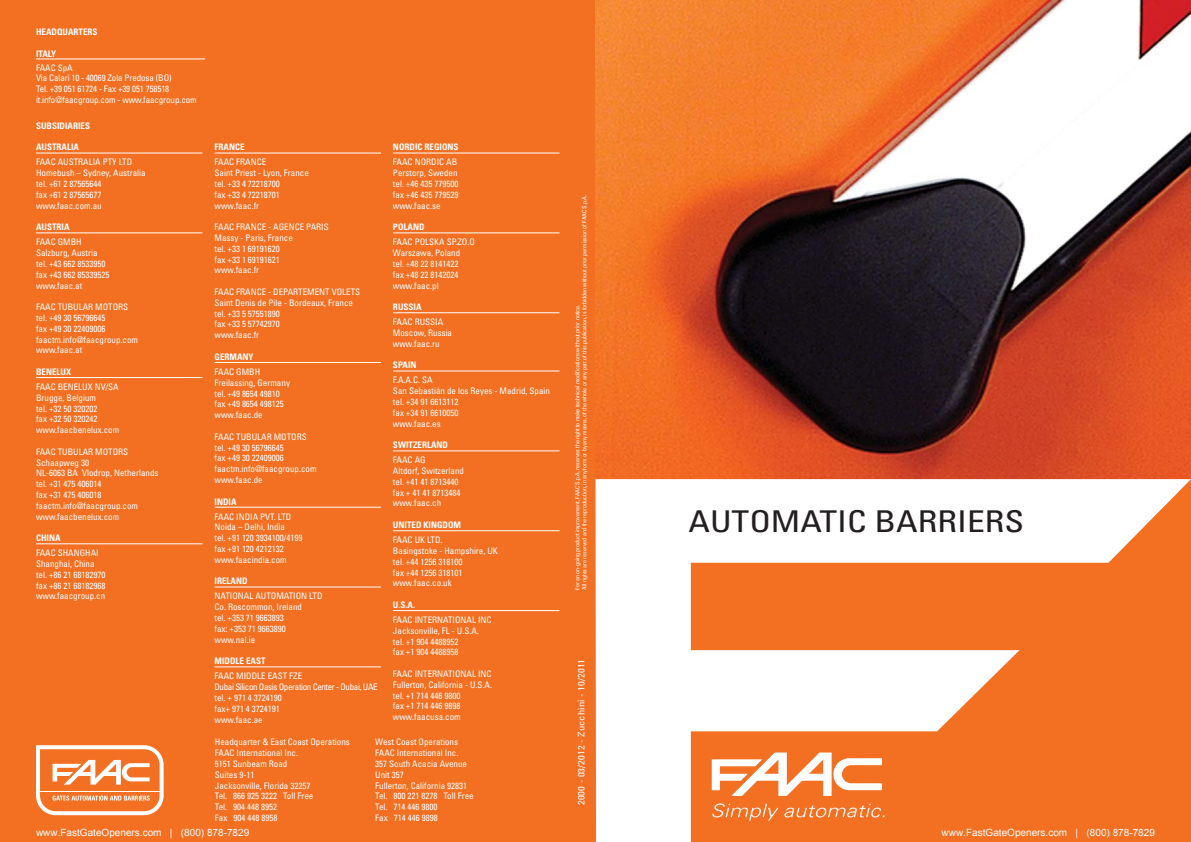
<style>
.page{position:relative;width:1191px;height:842px;background:#f36f21}
.page>*{position:absolute;margin:0;border:0;box-sizing:border-box;transform-origin:0 0}
.t1{font:condensed 30px "Univers LT Std";color:#231f20;scale:1.18 1}
.t2{font:10px "Arial";color:#fff}
.t3{font:condensed 9px/10.8px "Univers LT Std";color:#fff}
.t4{font:700 condensed 9px "Univers LT Std";color:#fff}
.t5{font:condensed 9px "Univers LT Std";color:#fff;scale:1.18 1}
.t6{font:condensed 6px/7px "Univers LT Std";letter-spacing:-.01em;color:#fff}
</style>
<div class="page">
<img style="left:595px;top:0;width:596px;height:479px">
<svg style="left:595px;top:479px;width:596px;height:363px"></svg>
<svg style="left:36px;top:745px;width:128px;height:70px"></svg>
<hr style="left:40px;top:791px;width:120px;height:1px;background:#fff">
<hr style="left:36px;top:153px;width:166px;height:1px;background:#fff">
<hr style="left:36px;top:232px;width:166px;height:1px;background:#fff">
<hr style="left:36px;top:377px;width:166px;height:1px;background:#fff">
<hr style="left:36px;top:543px;width:166px;height:1px;background:#fff">
<hr style="left:214px;top:153px;width:167px;height:1px;background:#fff">
<hr style="left:214px;top:362px;width:167px;height:1px;background:#fff">
<hr style="left:214px;top:507px;width:167px;height:1px;background:#fff">
<hr style="left:214px;top:586px;width:167px;height:1px;background:#fff">
<hr style="left:214px;top:666px;width:167px;height:1px;background:#fff">
<hr style="left:393px;top:153px;width:166px;height:1px;background:#fff">
<hr style="left:393px;top:232px;width:166px;height:1px;background:#fff">
<hr style="left:393px;top:312px;width:166px;height:1px;background:#fff">
<hr style="left:393px;top:370px;width:166px;height:1px;background:#fff">
<hr style="left:393px;top:450px;width:166px;height:1px;background:#fff">
<hr style="left:393px;top:530px;width:166px;height:1px;background:#fff">
<hr style="left:393px;top:610px;width:166px;height:1px;background:#fff">
<hr style="left:36px;top:58px;width:169px;height:1px;background:#fff">
<svg style="left:712px;top:803px;width:66px;height:18px"></svg>
<svg style="left:784px;top:804px;width:100px;height:13px"></svg>
<svg style="left:711px;top:752px;width:171px;height:44px"></svg>
<p class="t4" style="left:36px;top:28px;width:63px">HEADQUARTERS</p>
<p class="t4" style="left:36px;top:50px;width:22px">ITALY</p>
<p class="t3" style="left:36px;top:63px;width:162px">FAAC SpA<br>Via Calari 10 - 40069 Zola Predosa (BO)<br>Tel. +39 051 61724 - Fax +39 051 758518 it.info@faacgroup.com - www.faacgroup.com</p>
<p class="t4" style="left:36px;top:121px;width:56px">SUBSIDIARIES</p>
<p class="t4" style="left:36px;top:143px;width:45px">AUSTRALIA</p>
<p class="t3" style="left:36px;top:157px;width:111px">FAAC AUSTRALIA PTY LTD<br>Homebush – Sydney, Australia tel. +61 2 87565644<br>fax +61 2 87565677 www.faac.com.au</p>
<p class="t4" style="left:36px;top:223px;width:35px">AUSTRIA</p>
<p class="t3" style="left:36px;top:237px;width:75px">FAAC GMBH<br>Salzburg, Austria tel. +43 662 8533950 fax +43 662 85339525 www.faac.at</p>
<p class="t3" style="left:36px;top:302px;width:104px">FAAC TUBULAR MOTORS tel. +49 30 56796645<br>fax +49 30 22409006 faactm.info@faacgroup.com www.faac.at</p>
<p class="t4" style="left:36px;top:367px;width:37px">BENELUX</p>
<p class="t3" style="left:36px;top:382px;width:85px">FAAC BENELUX NV/SA<br>Brugge, Belgium<br>tel. +32 50 320202<br>fax +32 50 320242 www.faacbenelux.com</p>
<p class="t3" style="left:36px;top:447px;width:124px">FAAC TUBULAR MOTORS<br>Schaapweg 30<br>NL-6063 BA Vlodrop, Netherlands tel. +31 475 406014<br>fax +31 475 406018 faactm.info@faacgroup.com www.faacbenelux.com</p>
<p class="t4" style="left:36px;top:534px;width:26px">CHINA</p>
<p class="t3" style="left:36px;top:548px;width:71px">FAAC SHANGHAI<br>Shanghai, China tel. +86 21 68182970 fax +86 21 68182968 www.faacgroup.cn</p>
<p class="t4" style="left:214px;top:143px;width:32px">FRANCE</p>
<p class="t3" style="left:214px;top:157px;width:96px">FAAC FRANCE<br>Saint Priest - Lyon, France tel. +33 4 72218700<br>fax +33 4 72218701 www.faac.fr</p>
<p class="t3" style="left:214px;top:222px;width:116px">FAAC FRANCE - AGENCE PARIS<br>Massy - Paris, France<br>tel. +33 1 69191620<br>fax +33 1 69191621<br>www.faac.fr</p>
<p class="t3" style="left:214px;top:287px;width:147px">FAAC FRANCE - DEPARTEMENT VOLETS<br>Saint Denis de Pile - Bordeaux, France tel. +33 5 57551890<br>fax +33 5 57742970<br>www.faac.fr</p>
<p class="t4" style="left:214px;top:352px;width:41px">GERMANY</p>
<p class="t3" style="left:214px;top:367px;width:77px">FAAC GMBH<br>Freilassing, Germany tel. +49 8654 49810 fax +49 8654 498125 www.faac.de</p>
<p class="t3" style="left:214px;top:432px;width:104px">FAAC TUBULAR MOTORS tel. +49 30 56796645<br>fax +49 30 22409006 faactm.info@faacgroup.com www.faac.de</p>
<p class="t4" style="left:214px;top:497px;width:24px">INDIA</p>
<p class="t3" style="left:214px;top:511px;width:89px">FAAC INDIA PVT. LTD<br>Noida – Delhi, India<br>tel. +91 120 3934100/4199 fax +91 120 4212132 www.faacindia.com</p>
<p class="t4" style="left:214px;top:577px;width:35px">IRELAND</p>
<p class="t3" style="left:214px;top:591px;width:110px">NATIONAL AUTOMATION LTD<br>Co. Roscommon, Ireland<br>tel. +353 71 9663893<br>fax: +353 71 9663890 www.nal.ie</p>
<p class="t4" style="left:214px;top:657px;width:52px">MIDDLE EAST</p>
<p class="t3" style="left:214px;top:671px;width:165px">FAAC MIDDLE EAST FZE<br>Dubai Silicon Oasis Operation Center - Dubai, UAE tel. + 971 4 3724190<br>fax+ 971 4 3724191<br>www.faac.ae</p>
<p class="t4" style="left:393px;top:143px;width:67px">NORDIC REGIONS</p>
<p class="t3" style="left:393px;top:157px;width:67px">FAAC NORDIC AB<br>Perstorp, Sweden tel. +46 435 779500 fax +46 435 779529 www.faac.se</p>
<p class="t4" style="left:393px;top:223px;width:33px">POLAND</p>
<p class="t3" style="left:393px;top:237px;width:83px">FAAC POLSKA SP.ZO.O<br>Warszawa, Poland<br>tel. +48 22 8141422<br>fax +48 22 8142024 www.faac.pl</p>
<p class="t4" style="left:393px;top:303px;width:30px">RUSSIA</p>
<p class="t3" style="left:393px;top:317px;width:61px">FAAC RUSSIA<br>Moscow, Russia www.faac.ru</p>
<p class="t4" style="left:393px;top:361px;width:25px">SPAIN</p>
<p class="t3" style="left:393px;top:375px;width:158px">F.A.A.C. SA<br>San Sebastián de los Reyes - Madrid, Spain tel. +34 91 6613112<br>fax +34 91 6610050<br>www.faac.es</p>
<p class="t4" style="left:393px;top:441px;width:57px">SWITZERLAND</p>
<p class="t3" style="left:393px;top:455px;width:72px">FAAC AG<br>Altdorf, Switzerland tel. +41 41 8713440 fax + 41 41 8713484 www.faac.ch</p>
<p class="t4" style="left:393px;top:521px;width:70px">UNITED KINGDOM</p>
<p class="t3" style="left:393px;top:535px;width:106px">FAAC UK LTD.<br>Basingstoke - Hampshire, UK tel. +44 1256 318100<br>fax +44 1256 318101 www.faac.co.uk</p>
<p class="t4" style="left:393px;top:600px;width:23px">U.S.A.</p>
<p class="t3" style="left:393px;top:615px;width:100px">FAAC INTERNATIONAL INC<br>Jacksonville, FL - U.S.A. tel. +1 904 4488952<br>fax +1 904 4488958</p>
<p class="t3" style="left:393px;top:669px;width:100px">FAAC INTERNATIONAL INC<br>Fullerton, California - U.S.A. tel. +1 714 446 9800<br>fax +1 714 446 9898 www.faacusa.com</p>
<p class="t3" style="left:215px;top:737px;width:136px">Headquarter &amp; East Coast Operations<br>FAAC International Inc.<br>5151 Sunbeam Road<br>Suites 9-11<br>Jacksonville, Florida 32257<br>Tel. 866 925 3222 Toll Free<br>Tel. 904 448 8952<br>Fax 904 448 8958</p>
<p class="t3" style="left:375px;top:737px;width:100px">West Coast Operations<br>FAAC International Inc.<br>357 South Acacia Avenue<br>Unit 357<br>Fullerton, California 92831<br>Tel. 800 221 8278 Toll Free<br>Tel. 714 446 9800<br>Fax 714 446 9898</p>
<p class="t6" style="left:574px;top:590px;width:396px;rotate:-90deg">For an on-going product improvement, FAAC S.p.A. reserves the right to make technical modifications without prior notice.<br>All rights are reserved and the reproduction, in any form or by any means, of the whole or any part of this publication, is forbidden without prior permission of FAAC S.p.A.</p>
<p class="t5" style="left:577px;top:805px;width:125px;rotate:-90deg">2000 - 03/2012 - Zucchini - 10/2011</p>
<h1 class="t1" style="left:688px;top:507px;width:286px">AUTOMATIC BARRIERS</h1>
<p class="t2" style="left:36px;top:826px;width:215px">www.FastGateOpeners.com | (800) 878-7829</p>
<p class="t2" style="left:941px;top:826px;width:215px">www.FastGateOpeners.com | (800) 878-7829</p>
</div>
